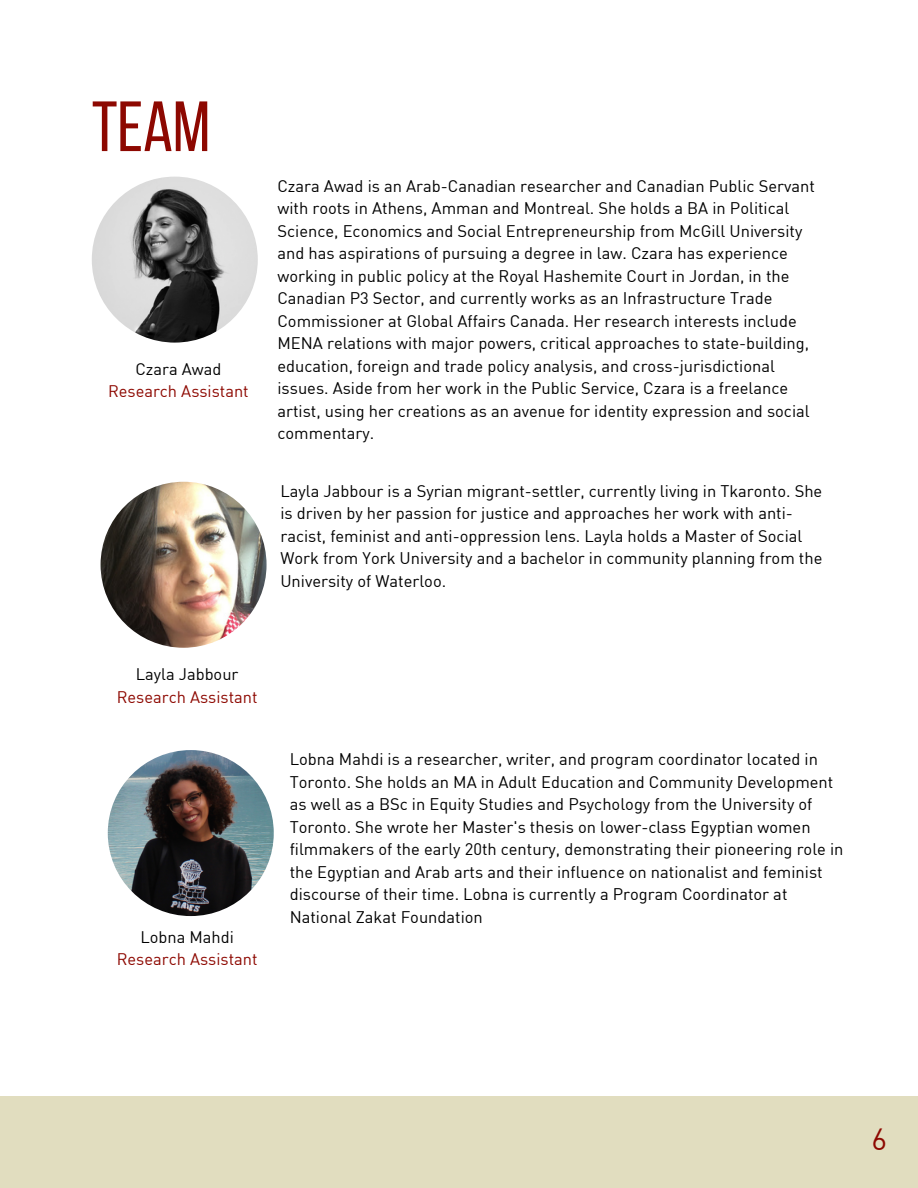
<style>
.page{position:relative;width:918px;height:1188px;background:#fff}
.page>*{position:absolute;margin:0;border:0;box-sizing:border-box;transform-origin:0 0}
.t1{font:70.95px "Bebas Neue";color:#8d0801}
.t2{font:30px "DIN";color:#8d0801}
.t3{font:16.5px/22.5px "DIN";color:#000}
.t4{font:16.5px "DIN";color:#8d0801}
</style>
<div class="page">
<div style="left:0;top:1096px;width:918px;height:92px;background:#e1ddbf"></div>
<img style="left:92px;top:177px;width:166px;height:166px;border-radius:50%">
<img style="left:101px;top:482px;width:166px;height:166px;border-radius:50%">
<img style="left:108px;top:750px;width:166px;height:166px;border-radius:50%">
<h1 class="t1" style="left:92px;top:98px;width:120px">TEAM</h1>
<p class="t3" style="left:135px;top:357px;width:87px">Czara Awad</p>
<p class="t4" style="left:108px;top:381px;width:142px">Research Assistant</p>
<p class="t3" style="left:277px;top:174px;width:539px">Czara Awad is an Arab-Canadian researcher and Canadian Public Servant with roots in Athens, Amman and Montreal. She holds a BA in Political Science, Economics and Social Entrepreneurship from McGill University and has aspirations of pursuing a degree in law. Czara has experience working in public policy at the Royal Hashemite Court in Jordan, in the Canadian P3 Sector, and currently works as an Infrastructure Trade Commissioner at Global Affairs Canada. Her research interests include MENA relations with major powers, critical approaches to state-building, education, foreign and trade policy analysis, and cross-jurisdictional issues. Aside from her work in the Public Service, Czara is a freelance artist, using her creations as an avenue for identity expression and social commentary.</p>
<p class="t3" style="left:280px;top:479px;width:544px">Layla Jabbour is a Syrian migrant-settler, currently living in Tkaronto. She is driven by her passion for justice and approaches her work with anti&shy;racist, feminist and anti-oppression lens. Layla holds a Master of Social Work from York University and a bachelor in community planning from the University of Waterloo.</p>
<p class="t3" style="left:136px;top:663px;width:104px">Layla Jabbour</p>
<p class="t4" style="left:117px;top:686px;width:142px">Research Assistant</p>
<p class="t3" style="left:140px;top:925px;width:95px">Lobna Mahdi</p>
<p class="t4" style="left:117px;top:949px;width:142px">Research Assistant</p>
<p class="t3" style="left:290px;top:748px;width:555px">Lobna Mahdi is a researcher, writer, and program coordinator located in Toronto. She holds an MA in Adult Education and Community Development as well as a BSc in Equity Studies and Psychology from the University of Toronto. She wrote her Master's thesis on lower-class Egyptian women filmmakers of the early 20th century, demonstrating their pioneering role in the Egyptian and Arab arts and their influence on nationalist and feminist discourse of their time. Lobna is currently a Program Coordinator at National Zakat Foundation</p>
<h2 class="t2" style="left:872px;top:1120px;width:17px">6</h2>
</div>
